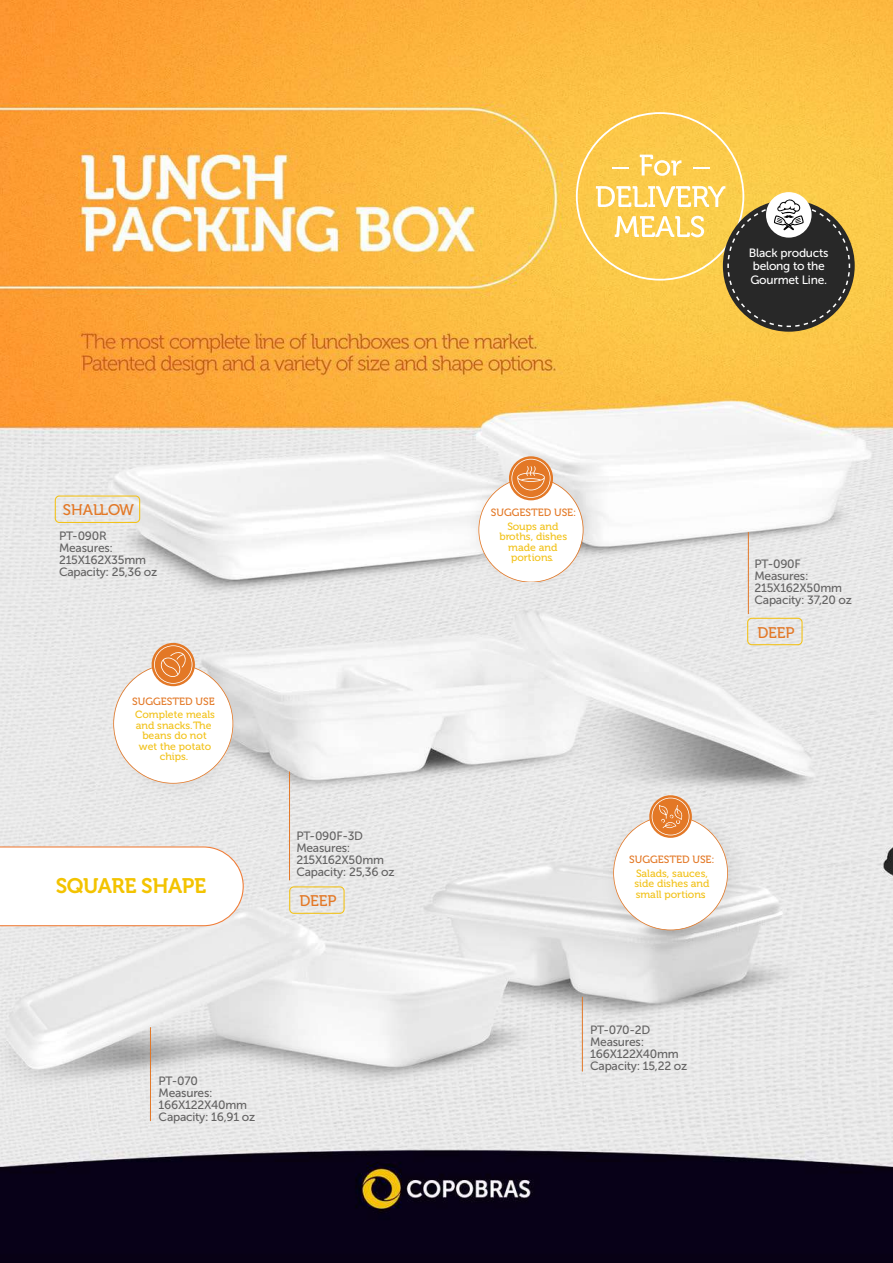
<style>
.page{position:relative;width:893px;height:1263px;background:#fff}
.page>*{position:absolute;margin:0;border:0;box-sizing:border-box;transform-origin:0 0}
.t1{font:21px "Museo 700";letter-spacing:-.02em;color:#f3c300}
.t2{font:15.3px "Museo 500";color:#e37826}
.t3{font:12px/12px "Museo Sans 500";letter-spacing:-.02em;color:#646363}
.t4{font:12px/13.5px "Museo Sans 500";letter-spacing:-.02em;color:#fff}
.t5{font:10.5px/10.5px "Museo 500";color:#f2c21a;text-align:center}
.t6{font:10.5px "Museo 500";color:#e37826}
</style>
<div class="page">
<img style="left:0;top:0;width:893px;height:1263px">
<hr style="left:289px;top:772px;width:1px;height:108px;background:#e27727">
<hr style="left:150px;top:1027px;width:1px;height:94px;background:#e27727">
<hr style="left:582px;top:997px;width:1px;height:74px;background:#e27727">
<hr style="left:748px;top:532px;width:1px;height:82px;background:#e27727">
<img style="left:440px;top:434px;width:181px;height:180px">
<img style="left:86px;top:643px;width:181px;height:180px">
<img style="left:571px;top:776px;width:209px;height:209px">
<svg style="left:576px;top:112px;width:275px;height:216px;background:#d0ad51"></svg>
<svg style="left:55px;top:495px;width:85px;height:28px;background:#e8e4d4"></svg>
<svg style="left:747px;top:618px;width:56px;height:27px;background:#e8e3d3"></svg>
<svg style="left:289px;top:886px;width:56px;height:28px;background:#e8e3d1"></svg>
<svg style="left:0;top:846px;width:244px;height:80px"></svg>
<svg style="left:509px;top:456px;width:44px;height:44px"></svg>
<svg style="left:478px;top:459px;width:105px;height:123px"></svg>
<svg style="left:649px;top:795px;width:43px;height:43px"></svg>
<svg style="left:613px;top:798px;width:115px;height:132px"></svg>
<div style="left:152px;top:643px;width:43px;height:43px;background:#e37826;border-radius:50%"></div>
<svg style="left:114px;top:645px;width:119px;height:139px"></svg>
<p class="t2" style="left:63px;top:502px;width:73px">SHALLOW</p>
<p class="t3" style="left:59px;top:530px;width:100px">PT-090R<br>Measures:<br>215X162X35mm<br>Capacity: 25,36 oz</p>
<p class="t6" style="left:132px;top:695px;width:84px">SUGGESTED USE:</p>
<p class="t5" style="left:135px;top:709px;width:81px">Complete meals and snacks.The beans do not wet the potato chips.</p>
<h1 class="t1" style="left:56px;top:874px;width:152px">SQUARE SHAPE</h1>
<p class="t3" style="left:296px;top:830px;width:100px">PT-090F-3D<br>Measures:<br>215X162X50mm<br>Capacity: 25,36 oz</p>
<p class="t2" style="left:299px;top:892px;width:39px">DEEP</p>
<p class="t3" style="left:159px;top:1074px;width:98px">PT-070<br>Measures:<br>166X122X40mm<br>Capacity: 16,91 oz</p>
<p class="t4" style="left:749px;top:246px;width:81px">Black products belong to the<br>Gourmet Line.</p>
<p class="t6" style="left:491px;top:507px;width:87px">SUGGESTED USE:</p>
<p class="t5" style="left:499px;top:521px;width:69px">Soups and broths, dishes made and portions.</p>
<p class="t3" style="left:754px;top:558px;width:99px">PT-090F<br>Measures:<br>215X162X50mm<br>Capacity: 37,20 oz</p>
<p class="t2" style="left:757px;top:624px;width:39px">DEEP</p>
<p class="t6" style="left:629px;top:854px;width:87px">SUGGESTED USE:</p>
<p class="t5" style="left:634px;top:868px;width:77px;text-align:left">Salads, sauces, side dishes and small portions.</p>
<p class="t3" style="left:590px;top:1024px;width:99px">PT-070-2D<br>Measures:<br>166X122X40mm<br>Capacity: 15,22 oz</p>
</div>
